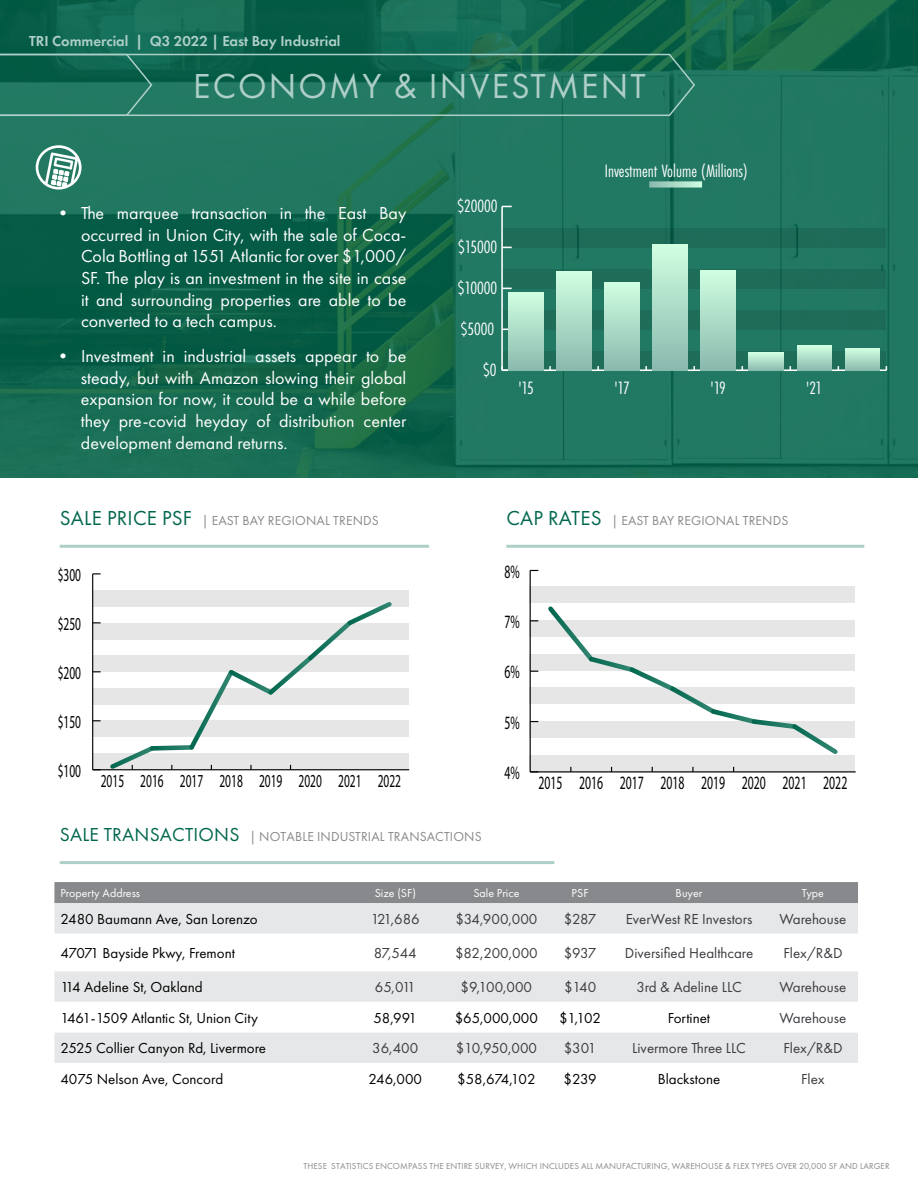
<style>
.page{position:relative;width:918px;height:1188px;background:#fff}
.page>*{position:absolute;margin:0;border:0;box-sizing:border-box;transform-origin:0 0}
.t1{font:36px "Futura PT";letter-spacing:.06em;color:#aecfc7}
.t2{font:18.9px "Myriad Pro";color:#000;scale:.62 1}
.t3{font:18.6px "Futura PT Cond";color:#fff}
.t4{font:18.3px "Myriad Pro";color:#000;scale:.62 1}
.t5{font:18px/21.6px "Futura PT";color:#fff;text-align:justify}
.t6{font:15px "Futura PT";color:#000}
.t7{font:15px "Futura PT";color:#3c3c41}
.t8{font:600 15px "Futura PT";color:#aecfc7}
.t9{font:13.5px "Futura PT";letter-spacing:.01em;color:#88898c}
.t10{font:12px "Futura PT";color:#fff}
.t11{font:9px "Futura PT";letter-spacing:.01em;color:#88898c}
.s1{font-size:21px;color:#00674e}
.s2{font-size:19.5px;color:#00674e}
</style>
<div class="page">
<img style="left:0;top:0;width:918px;height:477px">
<svg style="left:153px;top:53px;width:543px;height:64px;background:#20745d"></svg>
<svg style="left:0;top:53px;width:153px;height:64px;background:#20745e"></svg>
<div style="left:36px;top:145px;width:46px;height:45px;border:3px solid #fff;border-radius:50%"></div>
<svg style="left:45px;top:152px;width:33px;height:36px"></svg>
<div style="left:502px;top:269px;width:384px;height:20px;background:#1e6d59"></div>
<div style="left:502px;top:310px;width:384px;height:20px;background:#1e6d59"></div>
<svg style="left:503px;top:351px;width:383px;height:18px;background:#2e7865"></svg>
<div style="left:502px;top:228px;width:384px;height:20px;background:#1e6d59"></div>
<hr style="left:502px;top:369px;width:384px;height:2px;background:#fff">
<hr style="left:501px;top:206px;width:2px;height:164px;background:#fff">
<svg style="left:501px;top:366px;width:11px;height:5px"></svg>
<div style="left:845px;top:348px;width:35px;height:22px;background:linear-gradient(to bottom,#d0ffe2,#90c0b2)"></div>
<svg style="left:797px;top:345px;width:35px;height:25px"></svg>
<svg style="left:749px;top:353px;width:35px;height:17px"></svg>
<div style="left:701px;top:270px;width:35px;height:100px;background:linear-gradient(to bottom,#d0ffe2,#8abaae)"></div>
<div style="left:653px;top:244px;width:35px;height:126px;background:linear-gradient(to bottom,#d0ffe2,#8abaae)"></div>
<div style="left:605px;top:283px;width:34px;height:87px;background:linear-gradient(to bottom,#cffee1,#8abaae)"></div>
<div style="left:557px;top:271px;width:34px;height:99px;background:linear-gradient(to bottom,#d0ffe2,#8abaae)"></div>
<div style="left:509px;top:293px;width:34px;height:77px;background:linear-gradient(to bottom,#cffee1,#8abaae)"></div>
<svg style="left:649px;top:181px;width:53px;height:7px"></svg>
<hr style="left:60px;top:545px;width:369px;height:3px;background:#aecfc7">
<hr style="left:506px;top:545px;width:358px;height:3px;background:#aecfc7">
<div style="left:92px;top:753px;width:317px;height:17px;background:#e6e6e6"></div>
<div style="left:92px;top:721px;width:317px;height:16px;background:#e6e6e6"></div>
<div style="left:92px;top:656px;width:317px;height:16px;background:#e6e6e6"></div>
<div style="left:92px;top:623px;width:317px;height:16px;background:#e6e6e6"></div>
<div style="left:92px;top:688px;width:317px;height:17px;background:#e6e6e6"></div>
<div style="left:92px;top:590px;width:317px;height:17px;background:#e6e6e6"></div>
<hr style="left:93px;top:769px;width:316px;height:1px;background:#000">
<svg style="left:93px;top:574px;width:1px;height:196px"></svg>
<hr style="left:92px;top:574px;width:1px;height:196px;background:#000">
<svg style="left:93px;top:573px;width:8px;height:2px"></svg>
<svg style="left:93px;top:598px;width:303px;height:173px"></svg>
<div style="left:530px;top:755px;width:325px;height:17px;background:#e6e6e6"></div>
<div style="left:530px;top:721px;width:325px;height:17px;background:#e6e6e6"></div>
<div style="left:530px;top:687px;width:325px;height:17px;background:#e6e6e6"></div>
<div style="left:530px;top:654px;width:325px;height:17px;background:#e6e6e6"></div>
<div style="left:530px;top:620px;width:325px;height:17px;background:#e6e6e6"></div>
<div style="left:530px;top:586px;width:325px;height:17px;background:#e6e6e6"></div>
<hr style="left:530px;top:771px;width:326px;height:1px;background:#000">
<hr style="left:530px;top:570px;width:1px;height:202px;background:#000">
<svg style="left:530px;top:767px;width:8px;height:5px"></svg>
<svg style="left:530px;top:620px;width:8px;height:2px"></svg>
<svg style="left:548px;top:606px;width:290px;height:148px"></svg>
<div style="left:54px;top:882px;width:804px;height:21px;background:#88898c"></div>
<div style="left:54px;top:903px;width:804px;height:31px;background:#e6e7e8"></div>
<svg style="left:54px;top:971px;width:804px;height:92px;fill:#e6e7e8"></svg>
<hr style="left:60px;top:861px;width:494px;height:3px;background:#aecfc7">
<p class="t8" style="left:29px;top:32px;width:313px">TRI Commercial | Q3 2022 | East Bay Industrial</p>
<h1 class="t1" style="left:193px;top:64px;width:454px">ECONOMY &amp; INVESTMENT</h1>
<p class="t5" style="left:81px;top:202px;width:327px;text-indent:-27px">• The marquee transaction in the East Bay occurred in Union City, with the sale of Coca-Cola Bottling at 1551 Atlantic for over $1,000/ SF. The play is an investment in the site in case it and surrounding properties are able to be converted to a tech campus.</p>
<p class="t5" style="left:81px;top:345px;width:327px;text-indent:-27px">• Investment in industrial assets appear to be steady, but with Amazon slowing their global expansion for now, it could be a while before they pre-covid heyday of distribution center development demand returns.</p>
<p class="t3" style="left:458px;top:195px;width:42px">$20000</p>
<p class="t3" style="left:458px;top:236px;width:41px">$15000</p>
<p class="t3" style="left:458px;top:277px;width:41px">$10000</p>
<p class="t3" style="left:461px;top:318px;width:35px">$5000</p>
<p class="t3" style="left:483px;top:359px;width:15px">$0</p>
<p class="t3" style="left:605px;top:160px;width:144px">Investment Volume (Millions)</p>
<p class="t3" style="left:518px;top:377px;width:17px">'15</p>
<p class="t3" style="left:614px;top:377px;width:17px">'17</p>
<p class="t3" style="left:710px;top:377px;width:17px">'19</p>
<p class="t3" style="left:806px;top:377px;width:18px">'21</p>
<p class="t9" style="left:60px;top:512px;width:321px"><span class="s1">SALE PRICE PSF</span> | EAST BAY REGIONAL TRENDS</p>
<p class="t9" style="left:506px;top:512px;width:283px"><span class="s1">CAP RATES</span> | EAST BAY REGIONAL TRENDS</p>
<p class="t4" style="left:58px;top:563px;width:39px">$300</p>
<p class="t2" style="left:504px;top:560px;width:26px">8%</p>
<p class="t4" style="left:58px;top:612px;width:39px">$250</p>
<p class="t2" style="left:504px;top:610px;width:26px">7%</p>
<p class="t4" style="left:58px;top:661px;width:39px">$200</p>
<p class="t2" style="left:504px;top:660px;width:26px">6%</p>
<p class="t4" style="left:58px;top:710px;width:39px">$150</p>
<p class="t2" style="left:504px;top:711px;width:26px">5%</p>
<p class="t4" style="left:58px;top:759px;width:39px">$100</p>
<p class="t4" style="left:101px;top:769px;width:486px">2015 2016 2017 2018 2019 2020 2021 2022</p>
<p class="t2" style="left:504px;top:761px;width:26px">4%</p>
<p class="t2" style="left:538px;top:771px;width:500px">2015 2016 2017 2018 2019 2020 2021 2022</p>
<p class="t9" style="left:60px;top:829px;width:423px"><span class="s2">SALE TRANSACTIONS</span> | NOTABLE INDUSTRIAL TRANSACTIONS</p>
<p class="t10" style="left:60px;top:886px;width:81px">Property Address</p>
<p class="t10" style="left:375px;top:886px;width:43px">Size (SF)</p>
<p class="t10" style="left:473px;top:886px;width:48px">Sale Price</p>
<p class="t10" style="left:572px;top:886px;width:18px">PSF</p>
<p class="t10" style="left:676px;top:886px;width:28px">Buyer</p>
<p class="t10" style="left:802px;top:886px;width:24px">Type</p>
<p class="t6" style="left:60px;top:910px;width:199px">2480 Baumann Ave, San Lorenzo</p>
<p class="t7" style="left:371px;top:910px;width:50px">121,686</p>
<p class="t7" style="left:455px;top:910px;width:84px">$34,900,000</p>
<p class="t7" style="left:564px;top:910px;width:34px">$287</p>
<p class="t7" style="left:626px;top:910px;width:128px">EverWest RE Investors</p>
<p class="t7" style="left:780px;top:910px;width:68px">Warehouse</p>
<p class="t6" style="left:60px;top:944px;width:176px">47071 Bayside Pkwy, Fremont</p>
<p class="t7" style="left:374px;top:944px;width:44px">87,544</p>
<p class="t7" style="left:455px;top:944px;width:84px">$82,200,000</p>
<p class="t7" style="left:564px;top:944px;width:34px">$937</p>
<p class="t7" style="left:625px;top:944px;width:130px">Diversified Healthcare</p>
<p class="t7" style="left:783px;top:944px;width:61px">Flex/R&amp;D</p>
<p class="t6" style="left:60px;top:978px;width:144px">114 Adeline St, Oakland</p>
<p class="t7" style="left:375px;top:978px;width:42px">65,011</p>
<p class="t7" style="left:461px;top:978px;width:73px">$9,100,000</p>
<p class="t7" style="left:564px;top:978px;width:34px">$140</p>
<p class="t7" style="left:636px;top:978px;width:107px">3rd &amp; Adeline LLC</p>
<p class="t7" style="left:780px;top:978px;width:68px">Warehouse</p>
<p class="t6" style="left:60px;top:1009px;width:199px">1461-1509 Atlantic St, Union City</p>
<p class="t6" style="left:373px;top:1009px;width:45px">58,991</p>
<p class="t6" style="left:455px;top:1009px;width:85px">$65,000,000</p>
<p class="t6" style="left:559px;top:1009px;width:44px">$1,102</p>
<p class="t6" style="left:668px;top:1009px;width:44px">Fortinet</p>
<p class="t7" style="left:780px;top:1009px;width:68px">Warehouse</p>
<p class="t6" style="left:60px;top:1040px;width:207px">2525 Collier Canyon Rd, Livermore</p>
<p class="t7" style="left:372px;top:1040px;width:48px">36,400</p>
<p class="t7" style="left:456px;top:1040px;width:83px">$10,950,000</p>
<p class="t7" style="left:564px;top:1040px;width:34px">$301</p>
<p class="t7" style="left:632px;top:1040px;width:115px">Livermore Three LLC</p>
<p class="t7" style="left:783px;top:1040px;width:61px">Flex/R&amp;D</p>
<p class="t6" style="left:60px;top:1070px;width:164px">4075 Nelson Ave, Concord</p>
<p class="t6" style="left:368px;top:1070px;width:55px">246,000</p>
<p class="t6" style="left:457px;top:1070px;width:80px">$58,674,102</p>
<p class="t6" style="left:564px;top:1070px;width:35px">$239</p>
<p class="t6" style="left:658px;top:1070px;width:64px">Blackstone</p>
<p class="t7" style="left:801px;top:1070px;width:25px">Flex</p>
<p class="t11" style="left:304px;top:1161px;width:588px">THESE STATISTICS ENCOMPASS THE ENTIRE SURVEY, WHICH INCLUDES ALL MANUFACTURING, WAREHOUSE &amp; FLEX TYPES OVER 20,000 SF AND LARGER</p>
</div>
